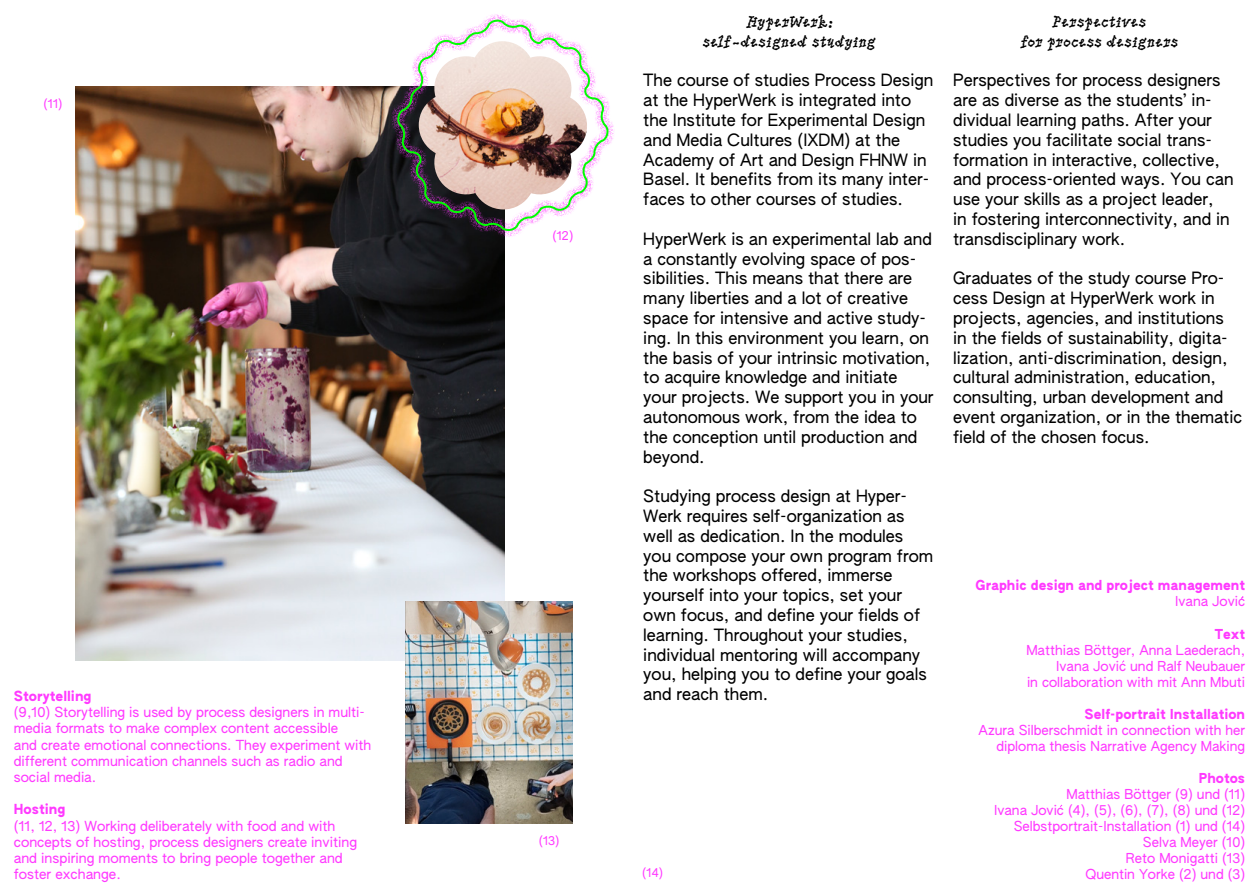
<style>
.page{position:relative;width:1259px;height:893px;background:#fff}
.page>*{position:absolute;margin:0;border:0;box-sizing:border-box;transform-origin:0 0}
.t1{font:16.5px/19.8px "AUTHENTIC Sans 90";color:#000}
.t2{font:16.35px/19.8px "Pic Nic";letter-spacing:-.02em;color:#000;text-align:center}
.t3{font:13.5px/16.2px "AUTHENTIC Sans 90";color:#ff3aff}
.t4{font:13.5px "AUTHENTIC Sans 150";color:#ff3aff}
.t5{font:13.35px/16px "AUTHENTIC Sans 90";color:#ff3aff;text-align:right}
.t6{font:13.35px "AUTHENTIC Sans 150";color:#ff3aff}
.t7{font:12px "AUTHENTIC Sans 90";color:#ff3aff}
</style>
<div class="page">
<img style="left:75px;top:86px;width:429px;height:574px">
<svg style="left:391px;top:14px;width:224px;height:223px"></svg>
<svg style="left:397px;top:19px;width:212px;height:213px"></svg>
<img style="left:405px;top:601px;width:167px;height:222px">
<img style="left:419px;top:41px;width:168px;height:168px">
<p class="t7" style="left:44px;top:97px;width:20px">(11)</p>
<p class="t4" style="left:14px;top:687px;width:79px">Storytelling</p>
<p class="t3" style="left:14px;top:704px;width:359px">(9,10) Storytelling is used by process designers in multi&shy;media formats to make complex content accessible<br>and create emotional connections. They experiment with different communication channels such as radio and social media.</p>
<p class="t4" style="left:14px;top:801px;width:53px">Hosting</p>
<p class="t3" style="left:14px;top:817px;width:345px">(11, 12, 13) Working deliberately with food and with concepts of hosting, process designers create inviting and inspiring moments to bring people together and foster exchange.</p>
<p class="t7" style="left:552px;top:229px;width:22px">(12)</p>
<p class="t7" style="left:539px;top:834px;width:22px">(13)</p>
<p class="t2" style="left:702px;top:11px;width:175px">HyperWerk: self-designed studying</p>
<p class="t1" style="left:643px;top:70px;width:291px">The course of studies Process Design at the HyperWerk is integrated into the Institute for Experimental Design and Media Cultures (IXDM) at the Academy of Art and Design FHNW in Basel. It benefits from its many inter&shy;faces to other courses of studies.</p>
<p class="t1" style="left:643px;top:229px;width:292px">HyperWerk is an experimental lab and a constantly evolving space of pos&shy;sibilities. This means that there are many liberties and a lot of creative space for intensive and active study&shy;ing. In this environment you learn, on the basis of your intrinsic motivation, to acquire knowledge and initiate your projects. We support you in your autonomous work, from the idea to the conception until production and beyond.</p>
<p class="t1" style="left:643px;top:486px;width:291px">Studying process design at Hyper-Werk requires self-organization as well as dedication. In the modules you compose your own program from the workshops offered, immerse yourself into your topics, set your own focus, and define your fields of learning. Throughout your studies, individual mentoring will accompany you, helping you to define your goals and reach them.</p>
<p class="t2" style="left:1020px;top:11px;width:160px">Perspectives<br>for process designers</p>
<p class="t1" style="left:953px;top:70px;width:282px">Perspectives for process designers are as diverse as the students’ in&shy;dividual learning paths. After your studies you facilitate social trans&shy;formation in interactive, collective, and process-oriented ways. You can use your skills as a project leader,<br>in fostering interconnectivity, and in transdisciplinary work.</p>
<p class="t1" style="left:953px;top:268px;width:290px">Graduates of the study course Pro&shy;cess Design at HyperWerk work in projects, agencies, and institutions<br>in the fields of sustainability, digita&shy;lization, anti-discrimination, design, cultural administration, education, consulting, urban development and event organization, or in the thematic field of the chosen focus.</p>
<p class="t6" style="left:975px;top:577px;width:271px">Graphic design and project management</p>
<p class="t5" style="left:1175px;top:593px;width:71px">Ivana Jovic</p>
<p class="t6" style="left:1214px;top:625px;width:32px">Text</p>
<p class="t5" style="left:1026px;top:642px;width:220px">Matthias Böttger, Anna Laederach,<br>Ivana Jovic und Ralf Neubauer<br>in collaboration with mit Ann Mbuti</p>
<p class="t6" style="left:1084px;top:705px;width:162px">Self-portrait Installation</p>
<p class="t5" style="left:978px;top:722px;width:268px">Azura Silberschmidt in connection with her diploma thesis Narrative Agency Making</p>
<p class="t6" style="left:1198px;top:769px;width:48px">Photos</p>
<p class="t5" style="left:994px;top:786px;width:252px">Matthias Böttger (9) und (11)<br>Ivana Jovic (4), (5), (6), (7), (8) und (12)<br>Selbstportrait-Installation (1) und (14)<br>Selva Meyer (10)<br>Reto Monigatti (13)</p>
<p class="t7" style="left:642px;top:865px;width:22px">(14)</p>
<p class="t5" style="left:1085px;top:866px;width:161px">Quentin Yorke (2) und (3)</p>
</div>
